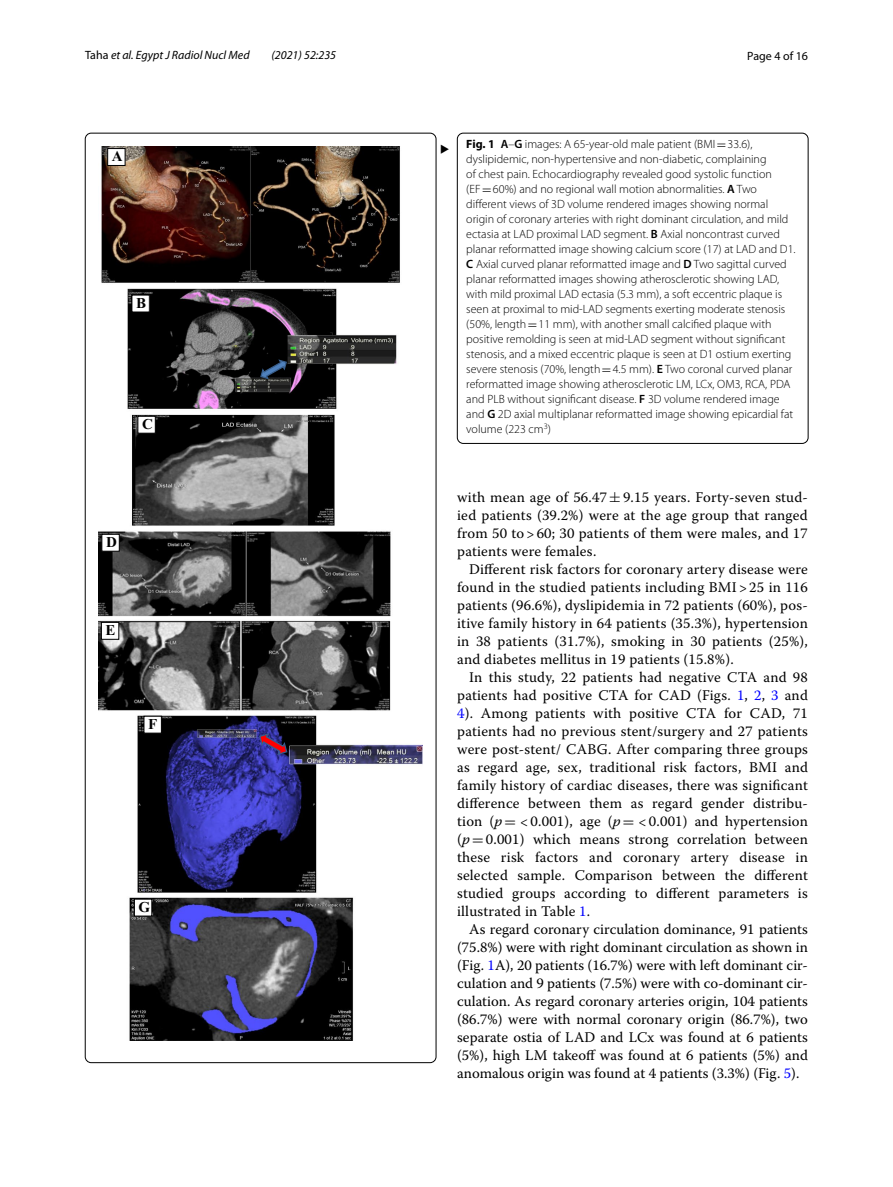
<style>
.page{position:relative;width:893px;height:1187px;background:#fff}
.page>*{position:absolute;margin:0;border:0;box-sizing:border-box;transform-origin:0 0}
.t1{font:700 15px "Times New Roman";color:#000}
.t2{font:15px "STIX";color:#000}
.t3{font:14.7px/18px "Warnock Pro";letter-spacing:.015em;color:#000;text-align:justify}
.t4{font:300 12px/15px "Myriad Pro";color:#000}
.t5{font:italic 12px "Myriad Pro";color:#000}
.t6{font:12px "Myriad Pro";color:#000}
.s1{font-style:normal}
.s2{font-weight:700}
.s3{font-weight:600}
.s4{font-family:"MTSY";font-weight:400}
.s5{font-family:"MTSY"}
.s6{color:#00f}
.s7{font-style:italic}
</style>
<div class="page">
<img style="left:99px;top:147px;width:323px;height:893px">
<svg style="left:259px;top:358px;width:29px;height:22px"></svg>
<div style="left:107px;top:148px;width:18px;height:18px;background:#fff;border:1px solid #000"></div>
<div style="left:132px;top:295px;width:17px;height:17px;background:#fff"></div>
<div style="left:132px;top:295px;width:18px;height:17px;border:1px solid #000"></div>
<div style="left:138px;top:416px;width:18px;height:17px;background:#fff;border:1px solid #000"></div>
<div style="left:101px;top:622px;width:18px;height:17px;background:#fff;border:1px solid #000"></div>
<div style="left:102px;top:534px;width:18px;height:17px;background:#fff;border:1px solid #000"></div>
<svg style="left:258px;top:732px;width:30px;height:24px"></svg>
<div style="left:144px;top:716px;width:18px;height:17px;background:#fff;border:1px solid #000"></div>
<div style="left:134px;top:898px;width:18px;height:18px;background:#fff;border:1px solid #000"></div>
<div style="left:457px;top:133px;width:351px;height:310px;border:1px solid #000;border-radius:6px"></div>
<p class="t5" style="left:85px;top:48px;width:166px"><span class="s1">Taha</span> et al. Egypt J Radiol Nucl Med</p>
<p class="t5" style="left:271px;top:48px;width:66px">(2021) 52:235</p>
<p class="t6" style="left:747px;top:48px;width:62px">Page 4 of 16</p>
<p class="t1" style="left:112px;top:146px;width:12px">A</p>
<p class="t1" style="left:136px;top:292px;width:12px">B</p>
<p class="t1" style="left:142px;top:413px;width:12px">C</p>
<p class="t1" style="left:106px;top:531px;width:12px">D</p>
<p class="t1" style="left:106px;top:619px;width:12px">E</p>
<p class="t1" style="left:148px;top:713px;width:11px">F</p>
<p class="t1" style="left:139px;top:896px;width:13px">G</p>
<p class="t2" style="left:440px;top:138px;width:11px">▸</p>
<p class="t4" style="left:466px;top:137px;width:331px"><span class="s2">Fig. 1</span> <span class="s3">A</span>–<span class="s3">G</span> images: A 65-year-old male patient (BMI<span class="s4">=</span>33.6), dyslipidemic, non-hypertensive and non-diabetic, complaining<br>of chest pain. Echocardiography revealed good systolic function (EF<span class="s4">=</span>60%) and no regional wall motion abnormalities. <span class="s3">A</span> Two different views of 3D volume rendered images showing normal origin of coronary arteries with right dominant circulation, and mild ectasia at LAD proximal LAD segment. <span class="s3">B</span> Axial noncontrast curved planar reformatted image showing calcium score (17) at LAD and D1.<br><span class="s3">C</span> Axial curved planar reformatted image and <span class="s3">D</span> Two sagittal curved planar reformatted images showing atherosclerotic showing LAD, with mild proximal LAD ectasia (5.3 mm), a soft eccentric plaque is seen at proximal to mid-LAD segments exerting moderate stenosis (50%, length<span class="s4">=</span>11 mm), with another small calcified plaque with positive remolding is seen at mid-LAD segment without significant stenosis, and a mixed eccentric plaque is seen at D1 ostium exerting severe stenosis (70%, length<span class="s4">=</span>4.5 mm). <span class="s3">E</span> Two coronal curved planar reformatted image showing atherosclerotic LM, LCx, OM3, RCA, PDA and PLB without significant disease. <span class="s3">F</span> 3D volume rendered image and <span class="s3">G</span> 2D axial multiplanar reformatted image showing epicardial fat volume (223 cm<sup>3</sup>)</p>
<p class="t3" style="left:457px;top:488px;width:352px">with mean age of 56.47<span class="s5">±</span>9.15 years. Forty-seven stud&shy;ied patients (39.2%) were at the age group that ranged from 50 to &gt; 60; 30 patients of them were males, and 17 patients were females.</p>
<p class="t3" style="left:457px;top:559px;width:352px;text-indent:12px">Different risk factors for coronary artery disease were found in the studied patients including BMI &gt; 25 in 116 patients (96.6%), dyslipidemia in 72 patients (60%), pos&shy;itive family history in 64 patients (35.3%), hypertension in 38 patients (31.7%), smoking in 30 patients (25%), and diabetes mellitus in 19 patients (15.8%).</p>
<p class="t3" style="left:457px;top:667px;width:352px;text-indent:12px">In this study, 22 patients had negative CTA and 98 patients had positive CTA for CAD (Figs. <span class="s6">1</span>, <span class="s6">2</span>, <span class="s6">3</span> and <span class="s6">4</span>). Among patients with positive CTA for CAD, 71 patients had no previous stent/surgery and 27 patients were post-stent/ CABG. After comparing three groups as regard age, sex, traditional risk factors, BMI and family history of cardiac diseases, there was significant difference between them as regard gender distribu&shy;tion (<span class="s7">p</span><span class="s5">=</span> &lt; 0.001), age (<span class="s7">p</span><span class="s5">=</span> &lt; 0.001) and hypertension (<span class="s7">p</span><span class="s5">=</span>0.001) which means strong correlation between these risk factors and coronary artery disease in selected sample. Comparison between the different studied groups according to different parameters is illustrated in Table <span class="s6">1</span>.</p>
<p class="t3" style="left:457px;top:919px;width:352px;text-indent:12px">As regard coronary circulation dominance, 91 patients (75.8%) were with right dominant circulation as shown in (Fig. <span class="s6">1</span>A), 20 patients (16.7%) were with left dominant cir&shy;culation and 9 patients (7.5%) were with co-dominant cir&shy;culation. As regard coronary arteries origin, 104 patients (86.7%) were with normal coronary origin (86.7%), two separate ostia of LAD and LCx was found at 6 patients (5%), high LM takeoff was found at 6 patients (5%) and anomalous origin was found at 4 patients (3.3%) (Fig. <span class="s6">5</span>).</p>
</div>
